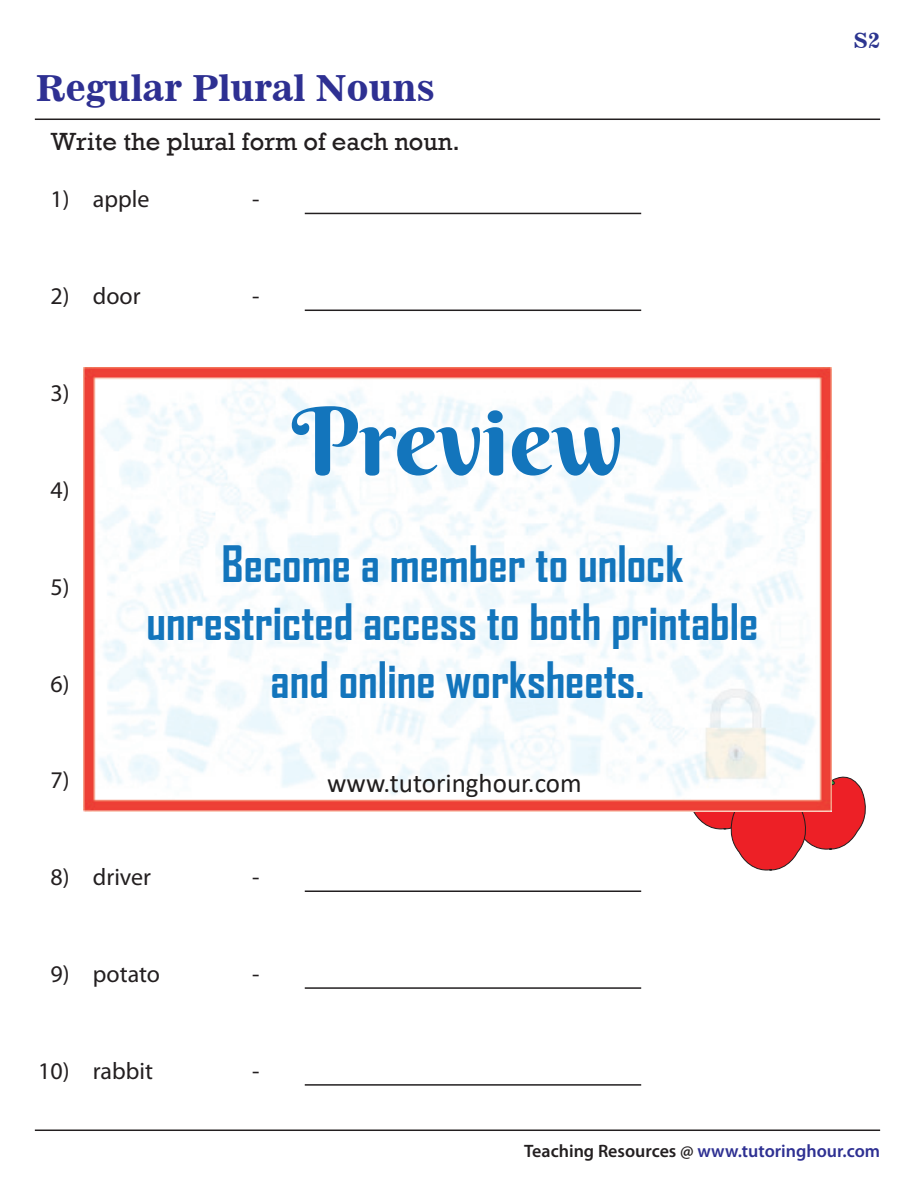
<style>
.page{position:relative;width:918px;height:1188px;background:#fff}
.page>*{position:absolute;margin:0;border:0;box-sizing:border-box;transform-origin:0 0}
.t1{font:94.05px "Berkshire Swash";color:#1375bc}
.t2{font:700 48px/57.6px "Agency FB";color:#1375bc;text-align:center}
.t3{font:36px "News 701 BT Bold A";color:#2e3092}
.t4{font:27px "Calibri";color:#211e1e}
.t5{font:25.5px "Rockwell";color:#231f20}
.t6{font:24px "Myriad Pro";color:#231f20}
.t7{font:21px "News 701 BT Bold A";color:#2c3590}
.t8{font:600 18px "Myriad Pro";color:#2e3092}
.s1{color:#231f20}
</style>
<div class="page">
<hr style="left:305px;top:213px;width:336px;height:1px;background:#231f20">
<hr style="left:305px;top:310px;width:336px;height:1px;background:#231f20">
<hr style="left:305px;top:890px;width:336px;height:2px;background:#231f20">
<hr style="left:305px;top:987px;width:336px;height:2px;background:#231f20">
<hr style="left:305px;top:1084px;width:336px;height:2px;background:#231f20">
<hr style="left:35px;top:119px;width:845px;height:1px;background:#231f20">
<hr style="left:35px;top:1130px;width:845px;height:1px;background:#231f20">
<svg style="left:675px;top:716px;width:191px;height:154px"></svg>
<img style="left:84px;top:368px;width:747px;height:443px">
<p class="t3" style="left:36px;top:74px;width:401px">Regular Plural Nouns</p>
<p class="t5" style="left:51px;top:132px;width:411px">Write the plural form of each noun.</p>
<p class="t6" style="left:51px;top:190px;width:100px">1) apple</p>
<p class="t6" style="left:252px;top:190px;width:9px">-</p>
<p class="t6" style="left:51px;top:287px;width:92px">2) door</p>
<p class="t6" style="left:252px;top:287px;width:9px">-</p>
<h1 class="t1" style="left:292px;top:387px;width:333px">Preview</h1>
<p class="t2" style="left:147px;top:539px;width:613px">Become a member to unlock unrestricted access to both printable and online worksheets.</p>
<p class="t6" style="left:51px;top:868px;width:102px">8) driver</p>
<p class="t6" style="left:252px;top:868px;width:9px">-</p>
<p class="t6" style="left:51px;top:965px;width:111px">9) potato</p>
<p class="t6" style="left:252px;top:965px;width:9px">-</p>
<p class="t6" style="left:38px;top:1062px;width:116px">10) rabbit</p>
<p class="t6" style="left:252px;top:1062px;width:9px">-</p>
<p class="t4" style="left:327px;top:774px;width:256px">www.tutoringhour.com</p>
<p class="t7" style="left:853px;top:32px;width:28px">S2</p>
<p class="t8" style="left:524px;top:1144px;width:357px"><span class="s1">Teaching Resources @</span> www.tutoringhour.com</p>
</div>
